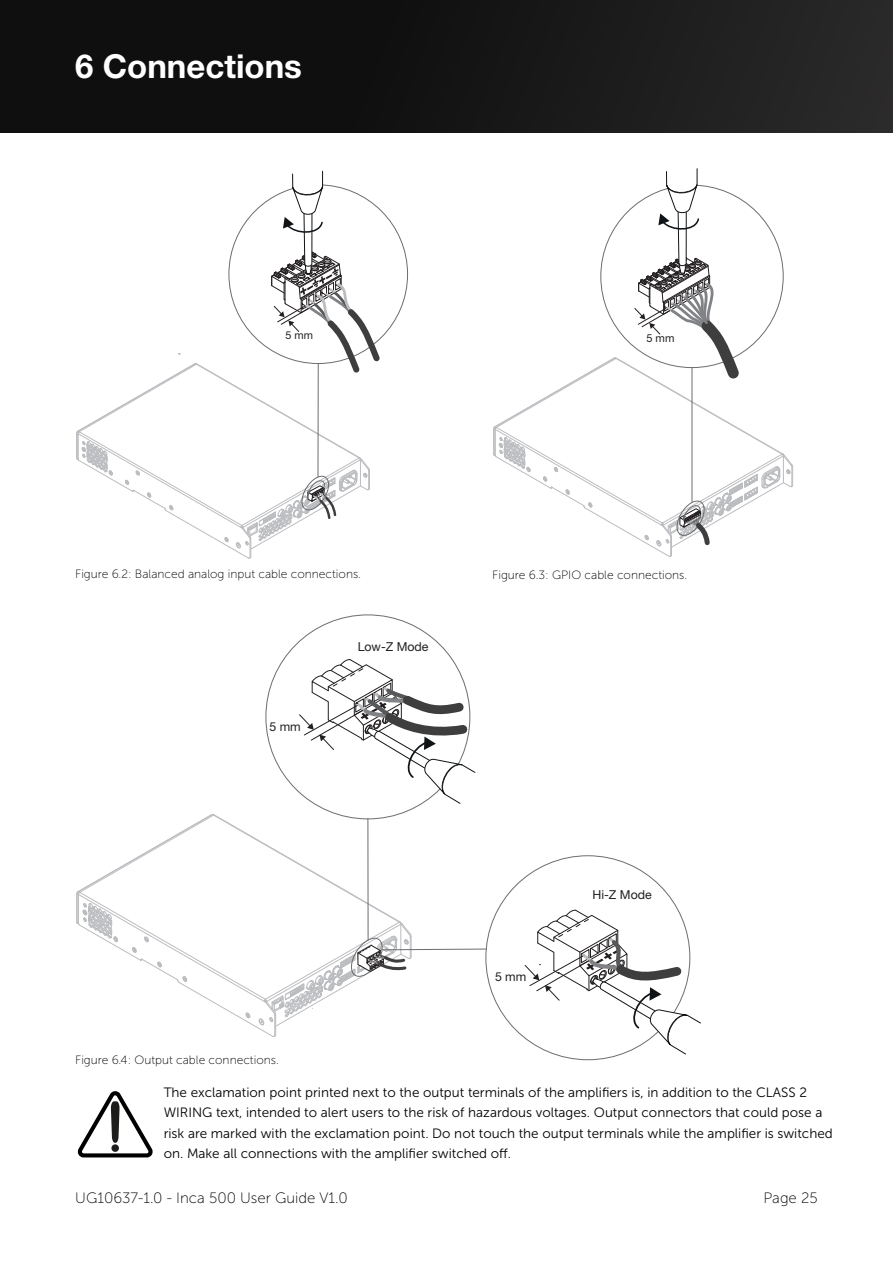
<style>
.page{position:relative;width:893px;height:1263px;background:#fff}
.page>*{position:absolute;margin:0;border:0;box-sizing:border-box;transform-origin:0 0}
.t1{font:700 33px "Helvetica Neue LT Pro";color:#fff}
.t2{font:15px "Museo Sans 100";color:#000}
.t3{font:13.5px/20.2px "Museo Sans 300";color:#000}
.t4{font:12.3px "Helvetica Neue LT Std";color:#231f20}
.t5{font:12px "Museo Sans 100";color:#000}
.t6{font:11.1px "Helvetica Neue LT Std";color:#231f20}
.t7{font:10.8px "Helvetica Neue LT Std";color:#231f20}
</style>
<div class="page">
<img style="left:0;top:0;width:893px;height:133px">
<svg style="left:493px;top:168px;width:300px;height:389px"></svg>
<svg style="left:524px;top:909px;width:177px;height:152px"></svg>
<svg style="left:76px;top:659px;width:411px;height:378px"></svg>
<svg style="left:76px;top:170px;width:308px;height:389px"></svg>
<svg style="left:77px;top:1091px;width:76px;height:67px"></svg>
<h1 class="t1" style="left:75px;top:45px;width:228px">6 Connections</h1>
<p class="t7" style="left:285px;top:329px;width:29px">5 mm</p>
<p class="t6" style="left:646px;top:331px;width:30px">5 mm</p>
<p class="t5" style="left:75px;top:567px;width:287px">Figure 6.2: Balanced analog input cable connections.</p>
<p class="t4" style="left:269px;top:719px;width:33px">5 mm</p>
<p class="t4" style="left:358px;top:639px;width:72px">Low-Z Mode</p>
<p class="t5" style="left:75px;top:1053px;width:205px">Figure 6.4: Output cable connections.</p>
<p class="t5" style="left:492px;top:568px;width:196px">Figure 6.3: GPIO cable connections.</p>
<p class="t4" style="left:495px;top:970px;width:33px">5 mm</p>
<p class="t4" style="left:592px;top:887px;width:61px">Hi-Z Mode</p>
<p class="t3" style="left:164px;top:1082px;width:671px">The exclamation point printed next to the output terminals of the amplifiers is, in addition to the CLASS 2<br>WIRING text, intended to alert users to the risk of hazardous voltages. Output connectors that could pose a risk are marked with the exclamation point. Do not touch the output terminals while the amplifier is switched on. Make all connections with the amplifier switched off.</p>
<p class="t2" style="left:75px;top:1190px;width:274px">UG10637-1.0 - Inca 500 User Guide V1.0</p>
<p class="t2" style="left:763px;top:1190px;width:56px">Page 25</p>
</div>
